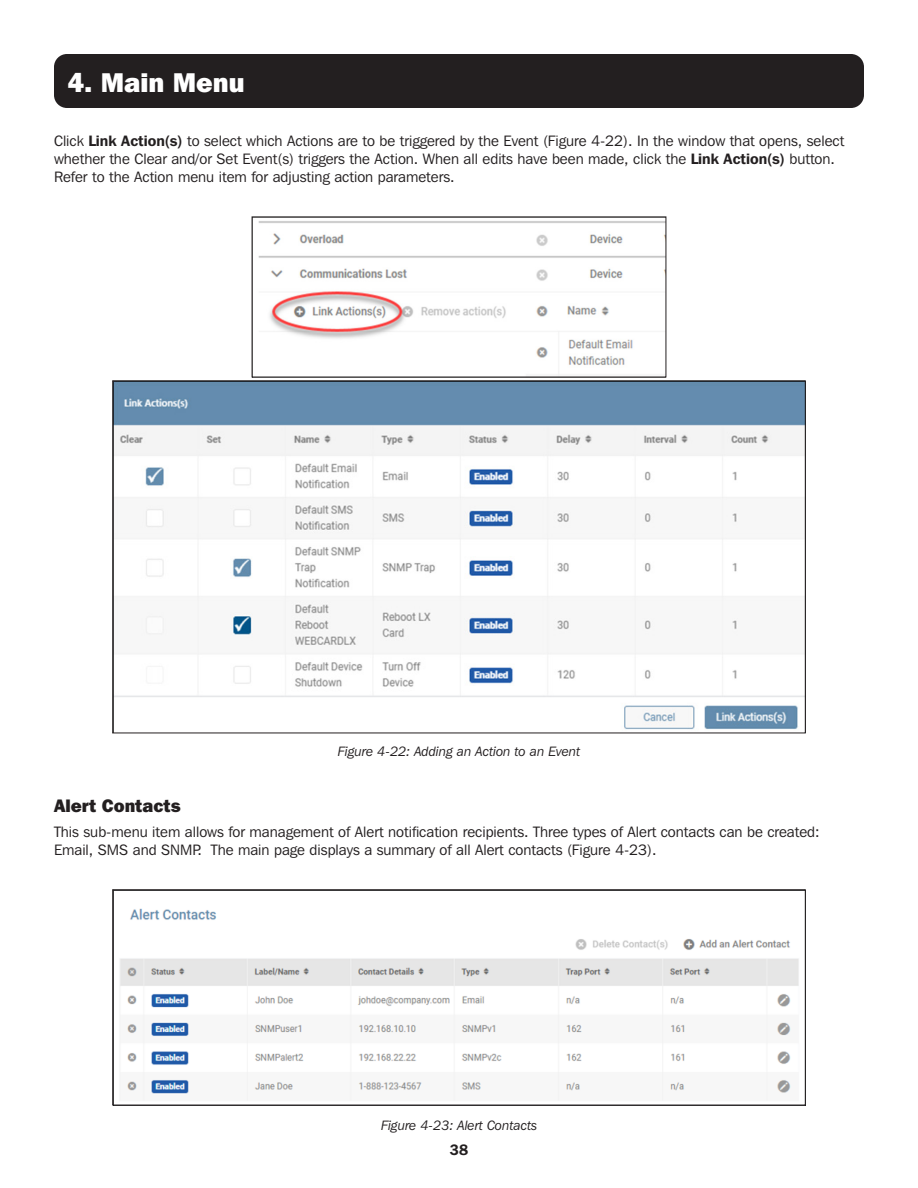
<style>
.page{position:relative;width:918px;height:1188px;background:#fff}
.page>*{position:absolute;margin:0;border:0;box-sizing:border-box;transform-origin:0 0}
.t1{font:800 27px "Franklin Gothic IT Cby BT";color:#fff}
.t2{font:800 18px "Franklin Gothic IT Cby BT";color:#231f20}
.t3{font:15px/18px "Franklin Gothic IT Cby BT";color:#231f20}
.t4{font:600 15px "Franklin Gothic IT Cby BT";color:#231f20}
.t5{font:italic 13.5px "Franklin Gothic IT Cby BT";color:#231f20}
.s1{font-weight:600}
</style>
<div class="page">
<div style="left:54px;top:54px;width:810px;height:54px;background:#231f20;border-radius:13px"></div>
<img style="left:258px;top:221px;width:406px;height:154px">
<img style="left:114px;top:382px;width:690px;height:348px">
<img style="left:120px;top:908px;width:679px;height:193px">
<div style="left:112px;top:889px;width:694px;height:216px;border:1px solid #231f20"></div>
<p class="t1" style="left:68px;top:65px;width:179px">4. Main Menu</p>
<p class="t3" style="left:54px;top:132px;width:792px">Click <span class="s1">Link Action(s)</span> to select which Actions are to be triggered by the Event (Figure 4-22). In the window that opens, select whether the Clear and/or Set Event(s) triggers the Action. When all edits have been made, click the <span class="s1">Link Action(s)</span> button.<br>Refer to the Action menu item for adjusting action parameters.</p>
<p class="t5" style="left:338px;top:743px;width:244px">Figure 4-22: Adding an Action to an Event</p>
<p class="t2" style="left:54px;top:794px;width:128px">Alert Contacts</p>
<p class="t3" style="left:54px;top:822px;width:767px">This sub-menu item allows for management of Alert notification recipients. Three types of Alert contacts can be created:<br>Email, SMS and SNMP. The main page displays a summary of all Alert contacts (Figure 4-23).</p>
<p class="t5" style="left:381px;top:1117px;width:157px">Figure 4-23: Alert Contacts</p>
<p class="t4" style="left:450px;top:1140px;width:20px">38</p>
</div>
